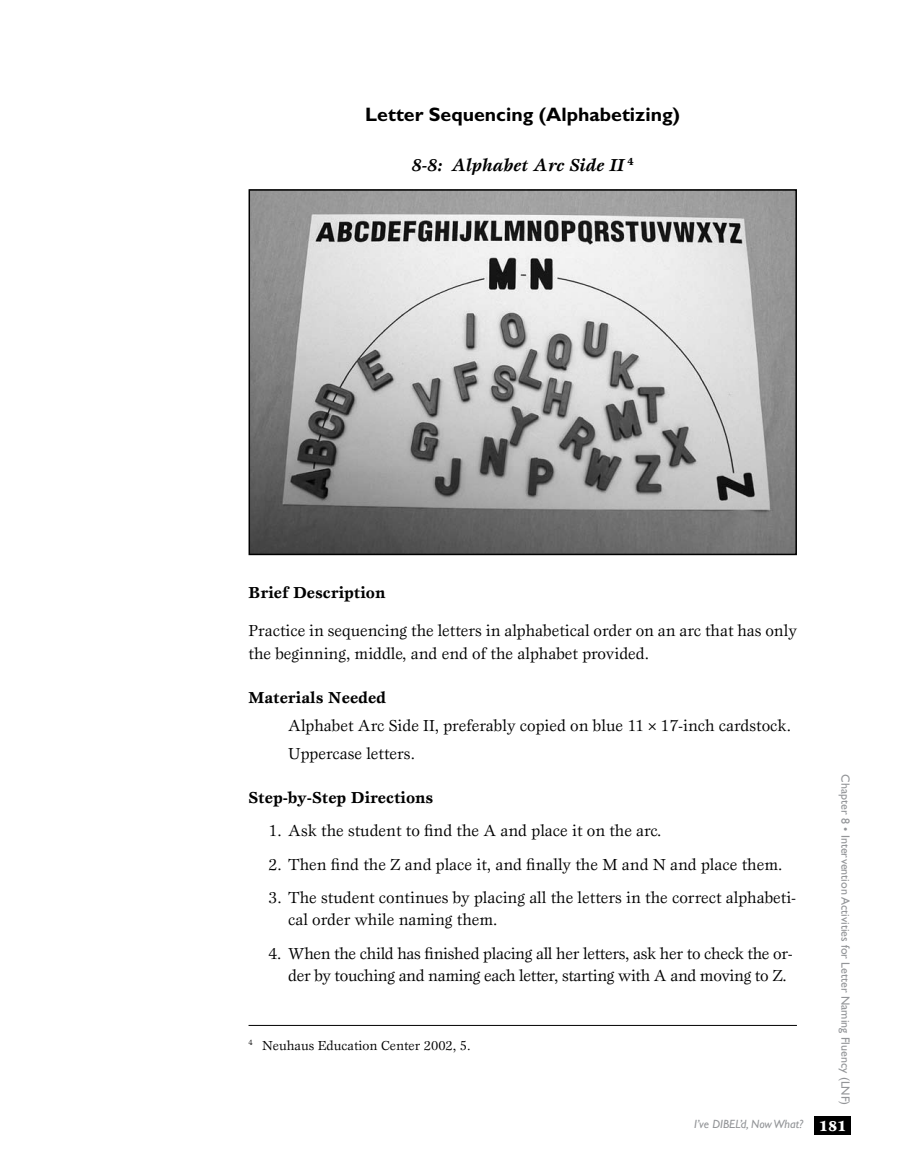
<style>
.page{position:relative;width:905px;height:1175px;background:#fff}
.page>*{position:absolute;margin:0;border:0;box-sizing:border-box;transform-origin:0 0}
.t1{font:700 19.5px "Gill Sans Std";color:#000}
.t2{font:italic 700 18px "Esprit Std";color:#000}
.t3{font:16.5px/22.5px "Esprit Std";color:#000}
.t4{font:16.5px/22.5px "Esprit Std";letter-spacing:-.02em;color:#000}
.t5{font:700 16.5px "Esprit Std";color:#000}
.t6{font:13.5px "Esprit Std";color:#000}
.t7{font:12px "Gill Sans Std";color:#939598}
.t8{font:italic 12px "Gill Sans Std";color:#939598}
.s1{font-family:"Esprit Std";font-weight:900;font-style:normal;font-size:15px;color:#fff}
</style>
<div class="page">
<div style="left:814px;top:1116px;width:36px;height:18px;background:#000"></div>
<hr style="left:248px;top:1025px;width:548px;height:1px;background:#000">
<img style="left:251px;top:192px;width:542px;height:360px">
<div style="left:248px;top:189px;width:548px;height:366px;border:2px solid #000"></div>
<p class="t1" style="left:365px;top:103px;width:316px">Letter Sequencing (Alphabetizing)</p>
<p class="t2" style="left:411px;top:154px;width:224px">8-8: Alphabet Arc Side II <sup>4</sup></p>
<p class="t5" style="left:248px;top:581px;width:138px">Brief Description</p>
<p class="t3" style="left:248px;top:619px;width:550px">Practice in sequencing the letters in alphabetical order on an arc that has only the beginning, middle, and end of the alphabet provided.</p>
<p class="t5" style="left:248px;top:687px;width:139px">Materials Needed</p>
<p class="t3" style="left:288px;top:711px;width:504px;line-height:27.9px">Alphabet Arc Side II, preferably copied on blue 11×17-inch cardstock.<br>Uppercase letters.</p>
<p class="t5" style="left:248px;top:787px;width:186px">Step-by-Step Directions</p>
<p class="t3" style="left:268px;top:819px;width:394px">1. Ask the student to find the A and place it on the arc.</p>
<p class="t3" style="left:268px;top:852px;width:515px">2. Then find the Z and place it, and finally the M and N and place them.</p>
<p class="t3" style="left:288px;top:886px;width:509px;text-indent:-20px">3. The student continues by placing all the letters in the correct alphabeti&shy;cal order while naming them.</p>
<p class="t4" style="left:288px;top:941px;width:506px;text-indent:-20px">4. When the child has finished placing all her letters, ask her to check the or&shy;der by touching and naming each letter, starting with A and moving to Z.</p>
<p class="t7" style="left:852px;top:774px;width:332px;rotate:90deg">Chapter 8 • Intervention Activities for Letter Naming Fluency (LNF)</p>
<p class="t8" style="left:694px;top:1117px;width:154px">I’ve DIBEL’d, Now What? <span class="s1">181</span></p>
<p class="t6" style="left:248px;top:1037px;width:223px"><sup>4</sup> Neuhaus Education Center 2002, 5.</p>
</div>
